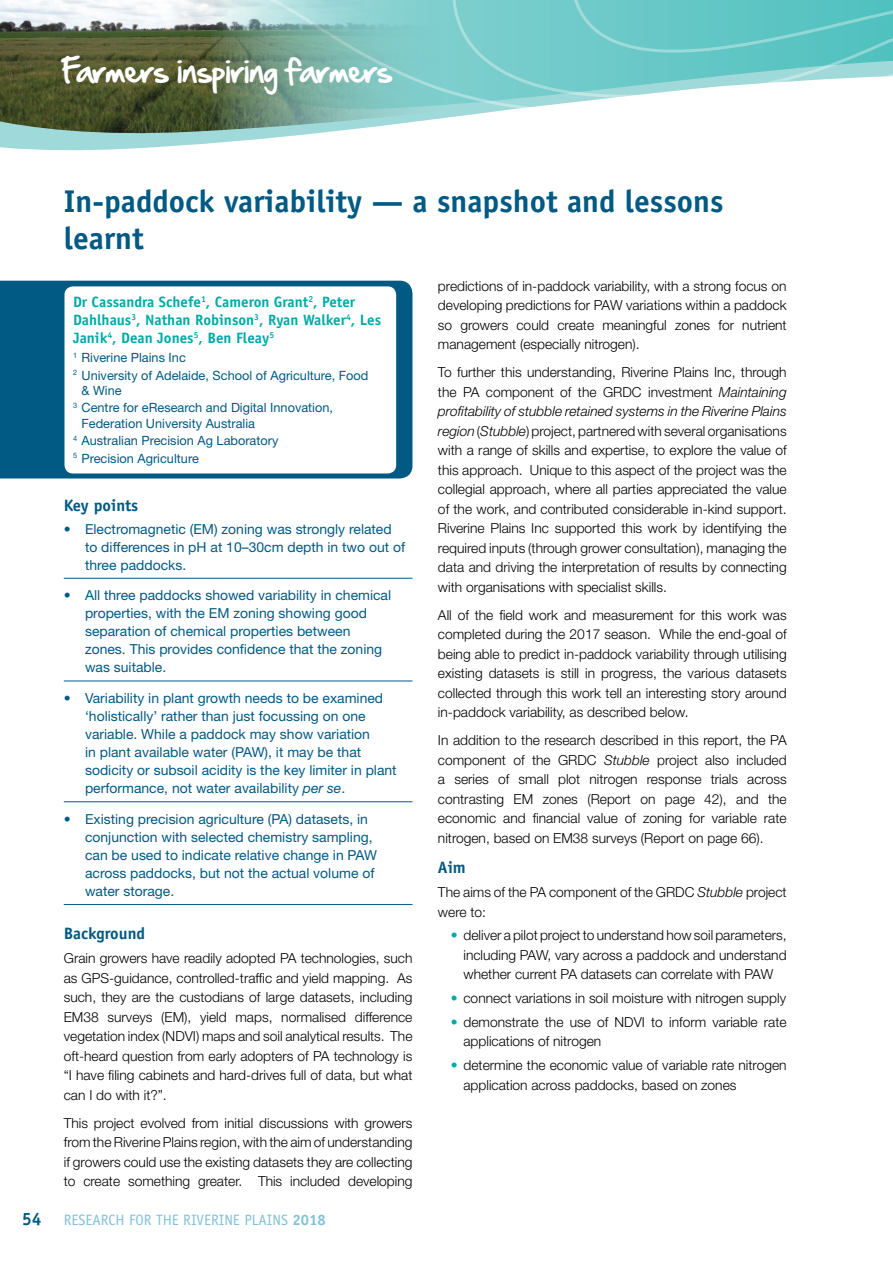
<style>
.page{position:relative;width:893px;height:1263px;background:#fff}
.page>*{position:absolute;margin:0;border:0;box-sizing:border-box;transform-origin:0 0}
.t1{font:700 31.5px/37.5px "Officina Sans";color:#005a84}
.t2{font:29.1px "Hand Of Sean";color:#fff}
.t3{font:700 16.5px "Officina Sans";color:#005a84}
.t4{font:700 15px/18px "Officina Sans";color:#00aaa6}
.t5{font:15px "Officina Sans";color:#81c1d6}
.t6{font:300 13.8px/19.5px "Helvetica Neue LT Std";color:#000;text-align:justify}
.t7{font:13.8px/18px "Helvetica Neue LT Std";color:#005a84}
.t8{font:12.75px/17.4px "Helvetica Neue LT Std";color:#005a84}
.s1{font-style:italic}
.s2{font-weight:700;font-size:18px;color:#005a84}
.s3{font-weight:700}
.s4{font-family:"Officina Sans";font-weight:700;color:#00aaa6}
</style>
<div class="page">
<hr style="left:64px;top:578px;width:348px;height:1px;background:#005a84">
<hr style="left:64px;top:681px;width:348px;height:1px;background:#005a84">
<hr style="left:64px;top:801px;width:348px;height:1px;background:#005a84">
<hr style="left:64px;top:904px;width:348px;height:1px;background:#005a84">
<div style="left:0;top:281px;width:412px;height:197px;background:#005a84"></div>
<div style="left:65px;top:286px;width:331px;height:187px;background:#fff;border-radius:9px"></div>
<svg style="left:0;top:141px;width:236px;height:10px;fill:#a0d9d9"></svg>
<svg style="left:451px;top:99px;width:150px;height:18px"></svg>
<svg style="left:451px;top:0;width:442px;height:99px;background:#7dcfce"></svg>
<img style="left:0;top:0;width:451px;height:141px">
<h2 class="t2" style="left:64px;top:44px;width:329px">Farmers inspiring farmers</h2>
<h1 class="t1" style="left:64px;top:182px;width:661px">In-paddock variability — a snapshot and lessons learnt</h1>
<p class="t4" style="left:73px;top:292px;width:310px">Dr Cassandra Schefe<sup>1</sup>, Cameron Grant<sup>2</sup>, Peter<br>Dahlhaus<sup>3</sup>, Nathan Robinson<sup>3</sup>, Ryan Walker<sup>4</sup>, Les<br>Janik<sup>4</sup>, Dean Jones<sup>5</sup>, Ben Fleay<sup>5</sup></p>
<p class="t8" style="left:73px;top:349px;width:297px"><sup>1</sup> Riverine Plains Inc<br><sup>2</sup> University of Adelaide, School of Agriculture, Food</p>
<p class="t8" style="left:73px;top:382px;width:261px;text-indent:9px">&amp; Wine<br><sup>3</sup> Centre for eResearch and Digital Innovation,</p>
<p class="t8" style="left:73px;top:414px;width:207px;text-indent:9px">Federation University Australia<br><sup>4</sup> Australian Precision Ag Laboratory<br><sup>5</sup> Precision Agriculture</p>
<p class="t3" style="left:64px;top:495px;width:76px">Key points</p>
<p class="t7" style="left:85px;top:519px;width:322px;text-indent:-21px">• Electromagnetic (EM) zoning was strongly related to differences in pH at 10–30cm depth in two out of three paddocks.</p>
<p class="t7" style="left:85px;top:586px;width:308px;text-indent:-21px">• All three paddocks showed variability in chemical properties, with the EM zoning showing good separation of chemical properties between zones. This provides confidence that the zoning was suitable.</p>
<p class="t7" style="left:85px;top:689px;width:313px;text-indent:-21px">• Variability in plant growth needs to be examined ‘holistically’ rather than just focussing on one variable. While a paddock may show variation<br>in plant available water (PAW), it may be that sodicity or subsoil acidity is the key limiter in plant performance, not water availability <span class="s1">per se</span>.</p>
<p class="t7" style="left:85px;top:810px;width:294px;text-indent:-21px">• Existing precision agriculture (PA) datasets, in conjunction with selected chemistry sampling, can be used to indicate relative change in PAW across paddocks, but not the actual volume of water storage.</p>
<p class="t3" style="left:64px;top:923px;width:83px">Background</p>
<p class="t6" style="left:64px;top:948px;width:350px">Grain growers have readily adopted PA technologies, such as GPS-guidance, controlled-traffic and yield mapping. As such, they are the custodians of large datasets, including EM38 surveys (EM), yield maps, normalised difference vegetation index (NDVI) maps and soil analytical results. The oft-heard question from early adopters of PA technology is “I have filing cabinets and hard-drives full of data, but what can I do with it?”.</p>
<p class="t6" style="left:64px;top:1113px;width:350px">This project evolved from initial discussions with growers from the Riverine Plains region, with the aim of understanding if growers could use the existing datasets they are collecting to create something greater. This included developing</p>
<p class="t5" style="left:22px;top:1211px;width:305px"><span class="s2">54</span> RESEARCH FOR THE RIVERINE PLAINS <span class="s3">2018</span></p>
<p class="t6" style="left:438px;top:276px;width:350px">predictions of in-paddock variability, with a strong focus on developing predictions for PAW variations within a paddock so growers could create meaningful zones for nutrient management (especially nitrogen).</p>
<p class="t6" style="left:438px;top:362px;width:350px">To further this understanding, Riverine Plains Inc, through the PA component of the GRDC investment <span class="s1">Maintaining profitability of stubble retained systems in the Riverine Plains region</span> (<span class="s1">Stubble</span>) project, partnered with several organisations with a range of skills and expertise, to explore the value of this approach. Unique to this aspect of the project was the collegial approach, where all parties appreciated the value of the work, and contributed considerable in-kind support.<br>Riverine Plains Inc supported this work by identifying the required inputs (through grower consultation), managing the data and driving the interpretation of results by connecting with organisations with specialist skills.</p>
<p class="t6" style="left:438px;top:605px;width:350px">All of the field work and measurement for this work was completed during the 2017 season. While the end-goal of being able to predict in-paddock variability through utilising existing datasets is still in progress, the various datasets collected through this work tell an interesting story around in-paddock variability, as described below.</p>
<p class="t6" style="left:438px;top:730px;width:350px">In addition to the research described in this report, the PA component of the GRDC <span class="s1">Stubble</span> project also included a series of small plot nitrogen response trials across contrasting EM zones (Report on page 42), and the economic and financial value of zoning for variable rate nitrogen, based on EM38 surveys (Report on page 66).</p>
<p class="t3" style="left:438px;top:857px;width:29px">Aim</p>
<p class="t6" style="left:438px;top:882px;width:350px">The aims of the PA component of the GRDC <span class="s1">Stubble</span> project were to:</p>
<p class="t6" style="left:463px;top:925px;width:325px;text-indent:-13px"><span class="s4">•</span> deliver a pilot project to understand how soil parameters, including PAW, vary across a paddock and understand whether current PA datasets can correlate with PAW</p>
<p class="t6" style="left:451px;top:988px;width:337px"><span class="s4">•</span> connect variations in soil moisture with nitrogen supply</p>
<p class="t6" style="left:463px;top:1012px;width:325px;text-indent:-13px"><span class="s4">•</span> demonstrate the use of NDVI to inform variable rate applications of nitrogen</p>
<p class="t6" style="left:463px;top:1055px;width:325px;text-indent:-13px"><span class="s4">•</span> determine the economic value of variable rate nitrogen application across paddocks, based on zones</p>
</div>
